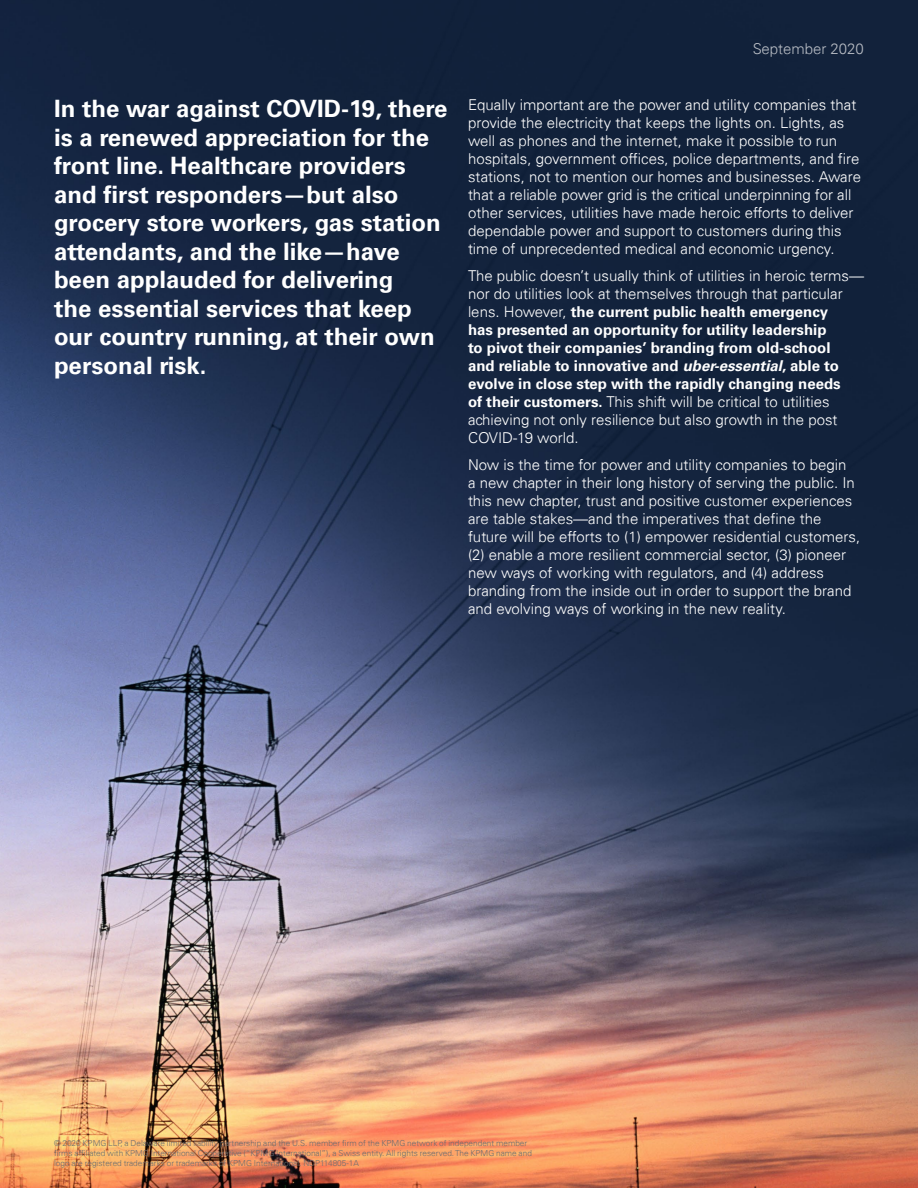
<style>
.page{position:relative;width:918px;height:1188px;background:#fff}
.page>*{position:absolute;margin:0;border:0;box-sizing:border-box;transform-origin:0 0}
.t1{font:700 24px/28.5px "Univers 65";color:#fff}
.t2{font:300 15px/18px "Univers 45";color:#fff}
.t3{font:700 15px/18px "Univers 65";color:#fff}
.t4{font:300 8.25px/9.8px "Univers 45";color:#6c6d70}
.s1{font-family:"Univers 45";font-weight:300}
.s2{font-style:italic}
.s3{font-family:"Univers 65";font-weight:700}
</style>
<div class="page">
<img style="left:0;top:0;width:918px;height:1188px">
<p class="t2" style="left:752px;top:40px;width:113px">September 2020</p>
<p class="t1" style="left:54px;top:94px;width:395px">In the war against COVID-19, there is a renewed appreciation for the front line. Healthcare providers and first responders—but also grocery store workers, gas station attendants, and the like—have been applauded for delivering<br>the essential services that keep our country running, at their own personal risk.</p>
<p class="t2" style="left:468px;top:96px;width:395px">Equally important are the power and utility companies that provide the electricity that keeps the lights on. Lights, as well as phones and the internet, make it possible to run hospitals, government offices, police departments, and fire stations, not to mention our homes and businesses. Aware that a reliable power grid is the critical underpinning for all other services, utilities have made heroic efforts to deliver dependable power and support to customers during this time of unprecedented medical and economic urgency.</p>
<p class="t2" style="left:468px;top:267px;width:398px">The public doesn’t usually think of utilities in heroic terms— nor do utilities look at themselves through that particular</p>
<p class="t3" style="left:468px;top:303px;width:374px"><span class="s1">lens. However,</span> the current public health emergency has presented an opportunity for utility leadership to pivot their companies’ branding from old-school and reliable to innovative and <span class="s2">uber-essential</span>, able to evolve in close step with the rapidly changing needs</p>
<p class="t2" style="left:468px;top:393px;width:371px"><span class="s3">of their customers.</span> This shift will be critical to utilities achieving not only resilience but also growth in the post<br>COVID-19 world.</p>
<p class="t2" style="left:468px;top:456px;width:394px">Now is the time for power and utility companies to begin<br>a new chapter in their long history of serving the public. In this new chapter, trust and positive customer experiences are table stakes—and the imperatives that define the future will be efforts to (1) empower residential customers, (2) enable a more resilient commercial sector, (3) pioneer new ways of working with regulators, and (4) address branding from the inside out in order to support the brand and evolving ways of working in the new reality.</p>
<p class="t4" style="left:54px;top:1139px;width:479px">© 2020 KPMG LLP, a Delaware limited liability partnership and the U.S. member firm of the KPMG network of independent member firms affiliated with KPMG International Cooperative (“KPMG International”), a Swiss entity. All rights reserved. The KPMG name and logo are registered trademarks or trademarks of KPMG International. NDP114805-1A</p>
</div>
